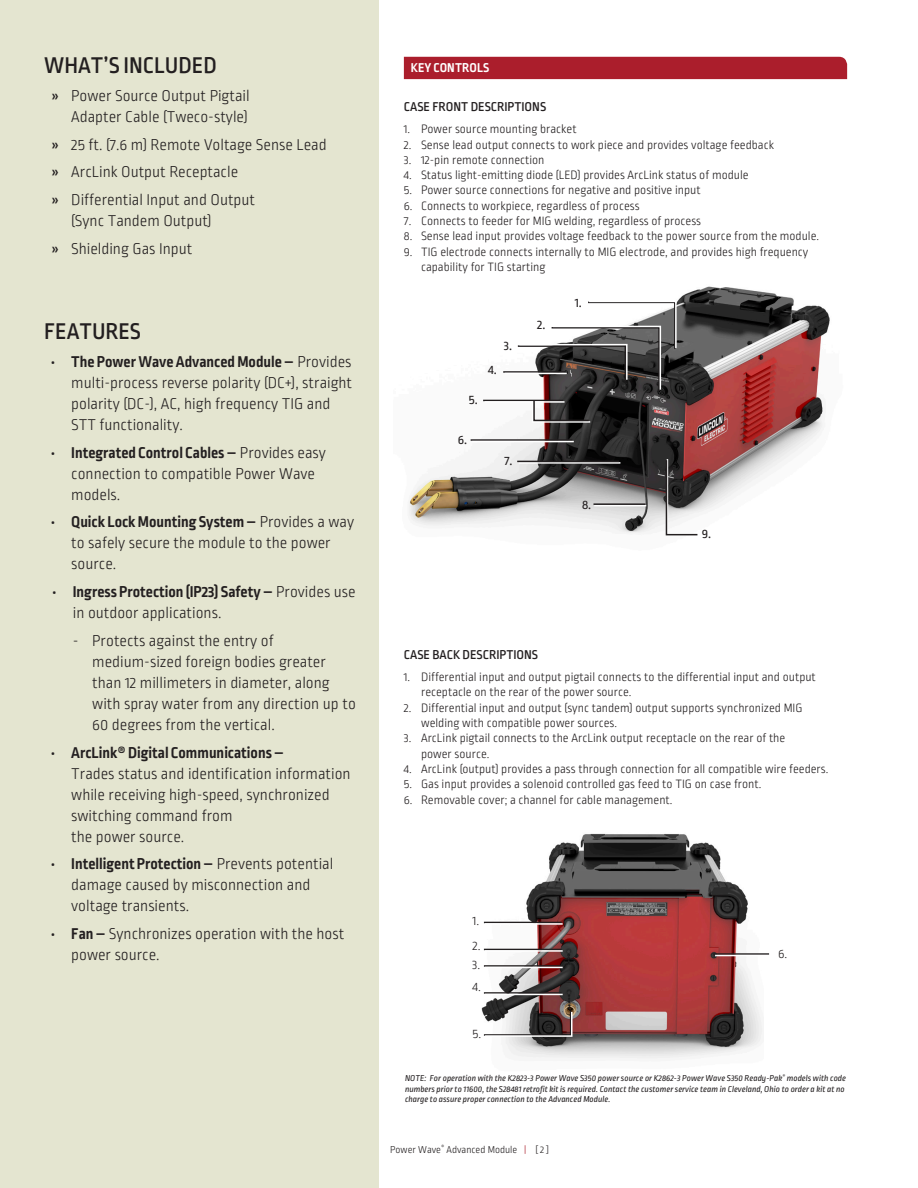
<style>
.page{position:relative;width:918px;height:1188px;background:#fff}
.page>*{position:absolute;margin:0;border:0;box-sizing:border-box;transform-origin:0 0}
._04-Main_Text{font:500 24px "Ropa Sans Pro";color:#231f20}
._04-Main_Text-2{font:300 16.5px/21px "Ropa Sans Pro";color:#231f20}
.Key_Controls{font:500 13.5px "Ropa Sans Pro";color:#231f20}
.Key_Controls-2{font:13.5px "Ropa Sans Pro";color:#231f20}
.Key_Controls-3{font:300 13.5px "Ropa Sans Pro";color:#231f20}
.t1{font:700 13.5px "Ropa Sans Pro";letter-spacing:.01em;color:#fff}
.Body_Copy_Leading{font:300 12.75px/15.3px "Ropa Sans Pro";color:#231f20}
.t2{font:300 10.5px "Ropa Sans Pro";color:#231f20}
._8_Caption_italic{font:italic 9px/10.5px "Ropa Sans Pro";color:#231f20}
.s1{font-weight:400}
.s2{font-weight:700}
.s3{color:#ab1e2c}
</style>
<div class="page">
<img style="left:409px;top:286px;width:421px;height:247px">
<hr style="left:503px;top:371px;width:62px;height:2px;background:#231f20">
<hr style="left:505px;top:373px;width:62px;height:1px;background:#fff">
<hr style="left:471px;top:439px;width:101px;height:2px;background:#231f20">
<hr style="left:472px;top:441px;width:102px;height:1px;background:#fff">
<hr style="left:483px;top:400px;width:80px;height:1px;background:#231f20">
<hr style="left:485px;top:401px;width:80px;height:2px;background:#fff">
<svg style="left:531px;top:399px;width:61px;height:24px"></svg>
<svg style="left:665px;top:458px;width:35px;height:78px"></svg>
<hr style="left:519px;top:462px;width:101px;height:2px;background:#fff">
<hr style="left:517px;top:461px;width:102px;height:1px;background:#231f20">
<hr style="left:594px;top:505px;width:52px;height:1px;background:#fff">
<hr style="left:593px;top:503px;width:53px;height:2px;background:#231f20">
<svg style="left:516px;top:300px;width:161px;height:92px"></svg>
<img style="left:481px;top:833px;width:282px;height:226px">
<div style="left:0;top:0;width:379px;height:1188px;background:#e4e5d0"></div>
<div style="left:404px;top:57px;width:443px;height:22px;background:#ab1e2c"></div>
<hr style="left:713px;top:953px;width:56px;height:2px;background:#231f20">
<hr style="left:715px;top:955px;width:56px;height:1px;background:#fff">
<hr style="left:484px;top:992px;width:78px;height:2px;background:#231f20">
<hr style="left:485px;top:994px;width:78px;height:1px;background:#fff">
<hr style="left:484px;top:965px;width:78px;height:2px;background:#231f20">
<hr style="left:485px;top:967px;width:78px;height:1px;background:#fff">
<hr style="left:484px;top:949px;width:78px;height:1px;background:#231f20">
<hr style="left:485px;top:950px;width:78px;height:2px;background:#fff">
<hr style="left:484px;top:922px;width:78px;height:1px;background:#231f20">
<hr style="left:485px;top:923px;width:78px;height:2px;background:#fff">
<svg style="left:482px;top:1009px;width:91px;height:29px"></svg>
<p class="_04-Main_Text" style="left:44px;top:52px;width:174px">WHAT’S INCLUDED</p>
<p class="t1" style="left:411px;top:60px;width:80px">KEY CONTROLS</p>
<p class="_04-Main_Text-2" style="left:51px;top:86px;width:200px;text-align:right"><span class="s1">»</span> Power Source Output Pigtail<br>Adapter Cable (Tweco-style)</p>
<p class="_04-Main_Text-2" style="left:51px;top:135px;width:277px"><span class="s1">»</span> 25 ft. (7.6 m) Remote Voltage Sense Lead</p>
<p class="_04-Main_Text-2" style="left:51px;top:163px;width:189px"><span class="s1">»</span> ArcLink Output Receptacle</p>
<p class="_04-Main_Text-2" style="left:71px;top:190px;width:185px;text-indent:-20px"><span class="s1">»</span> Differential Input and Output (Sync Tandem Output)</p>
<p class="_04-Main_Text-2" style="left:51px;top:239px;width:143px"><span class="s1">»</span> Shielding Gas Input</p>
<p class="Key_Controls" style="left:404px;top:99px;width:144px">CASE FRONT DESCRIPTIONS</p>
<p class="Body_Copy_Leading" style="left:404px;top:122px;width:174px">1. Power source mounting bracket</p>
<p class="Body_Copy_Leading" style="left:404px;top:138px;width:372px">2. Sense lead output connects to work piece and provides voltage feedback</p>
<p class="Body_Copy_Leading" style="left:404px;top:153px;width:142px">3. 12-pin remote connection</p>
<p class="Body_Copy_Leading" style="left:404px;top:168px;width:346px">4. Status light-emitting diode (LED) provides ArcLink status of module</p>
<p class="Body_Copy_Leading" style="left:404px;top:184px;width:298px">5. Power source connections for negative and positive input</p>
<p class="Body_Copy_Leading" style="left:404px;top:199px;width:237px">6. Connects to workpiece, regardless of process</p>
<p class="Body_Copy_Leading" style="left:404px;top:214px;width:299px">7. Connects to feeder for MIG welding, regardless of process</p>
<p class="Body_Copy_Leading" style="left:404px;top:229px;width:417px">8. Sense lead input provides voltage feedback to the power source from the module.</p>
<p class="Body_Copy_Leading" style="left:421px;top:245px;width:389px;text-indent:-17px">9. TIG electrode connects internally to MIG electrode, and provides high frequency capability for TIG starting</p>
<p class="_04-Main_Text" style="left:44px;top:318px;width:98px">FEATURES</p>
<p class="_04-Main_Text-2" style="left:71px;top:352px;width:282px;text-indent:-20px"><span class="s2">• The Power Wave Advanced Module –</span> Provides multi-process reverse polarity (DC+), straight polarity (DC-), AC, high frequency TIG and STT functionality.</p>
<p class="_04-Main_Text-2" style="left:71px;top:443px;width:256px;text-indent:-20px"><span class="s2">• Integrated Control Cables –</span> Provides easy connection to compatible Power Wave models.</p>
<p class="_04-Main_Text-2" style="left:71px;top:513px;width:284px;text-indent:-20px"><span class="s2">• Quick Lock Mounting System –</span> Provides a way to safely secure the module to the power source.</p>
<p class="_04-Main_Text-2" style="left:73px;top:582px;width:284px;text-indent:-20px"><span class="s2">• Ingress Protection (IP23) Safety –</span> Provides use in outdoor applications.</p>
<p class="_04-Main_Text-2" style="left:92px;top:631px;width:265px;text-indent:-20px">- Protects against the entry of medium-sized foreign bodies greater than 12 millimeters in diameter, along with spray water from any direction up to 60 degrees from the vertical.</p>
<p class="_04-Main_Text-2" style="left:71px;top:743px;width:281px;text-indent:-20px"><span class="s2">• ArcLink® Digital Communications –<br></span>Trades status and identification information while receiving high-speed, synchronized switching command from<br>the power source.</p>
<p class="_04-Main_Text-2" style="left:71px;top:855px;width:264px;text-indent:-20px"><span class="s2">• Intelligent Protection –</span> Prevents potential damage caused by misconnection and voltage transients.</p>
<p class="_04-Main_Text-2" style="left:71px;top:924px;width:275px;text-indent:-20px"><span class="s2">• Fan –</span> Synchronizes operation with the host power source.</p>
<p class="Key_Controls-2" style="left:469px;top:392px;width:10px">5.</p>
<p class="Key_Controls-2" style="left:488px;top:362px;width:10px">4.</p>
<p class="Key_Controls-2" style="left:504px;top:339px;width:10px">3.</p>
<p class="Key_Controls-2" style="left:458px;top:432px;width:11px">6.</p>
<p class="Key_Controls-2" style="left:504px;top:453px;width:10px">7.</p>
<p class="Key_Controls-2" style="left:537px;top:317px;width:10px">2.</p>
<p class="Key_Controls-2" style="left:575px;top:296px;width:9px">1.</p>
<p class="Key_Controls-2" style="left:582px;top:497px;width:11px">8.</p>
<p class="Key_Controls-2" style="left:702px;top:526px;width:11px">9.</p>
<p class="Key_Controls" style="left:404px;top:647px;width:136px">CASE BACK DESCRIPTIONS</p>
<p class="Body_Copy_Leading" style="left:421px;top:670px;width:396px;text-indent:-17px">1. Differential input and output pigtail connects to the differential input and output receptacle on the rear of the power source.</p>
<p class="Body_Copy_Leading" style="left:421px;top:701px;width:383px;text-indent:-17px">2. Differential input and output (sync tandem) output supports synchronized MIG welding with compatible power sources.</p>
<p class="Body_Copy_Leading" style="left:421px;top:731px;width:366px;text-indent:-17px">3. ArcLink pigtail connects to the ArcLink output receptacle on the rear of the power source.</p>
<p class="Body_Copy_Leading" style="left:404px;top:762px;width:426px">4. ArcLink (output) provides a pass through connection for all compatible wire feeders.</p>
<p class="Body_Copy_Leading" style="left:404px;top:777px;width:359px">5. Gas input provides a solenoid controlled gas feed to TIG on case front.</p>
<p class="Body_Copy_Leading" style="left:404px;top:793px;width:270px">6. Removable cover; a channel for cable management.</p>
<p class="Key_Controls-3" style="left:473px;top:914px;width:8px">1.</p>
<p class="Key_Controls-3" style="left:473px;top:938px;width:10px">2.</p>
<p class="Key_Controls-3" style="left:472px;top:958px;width:9px">3.</p>
<p class="Key_Controls-3" style="left:473px;top:980px;width:10px">4.</p>
<p class="Key_Controls-3" style="left:473px;top:1026px;width:10px">5.</p>
<p class="Key_Controls-3" style="left:778px;top:946px;width:11px">6.</p>
<p class="_8_Caption_italic" style="left:405px;top:1074px;width:443px">NOTE: For operation with the K2823-3 Power Wave S350 power source or K2862-3 Power Wave S350 Ready-Pak<sup>®</sup> models with code numbers prior to 11600, the S28481 retrofit kit is required. Contact the customer service team in Cleveland, Ohio to order a kit at no charge to assure proper connection to the Advanced Module.</p>
<p class="t2" style="left:390px;top:1144px;width:160px">Power Wave<sup>®</sup> Advanced Module <span class="s3">|</span> [ 2 ]</p>
</div>
